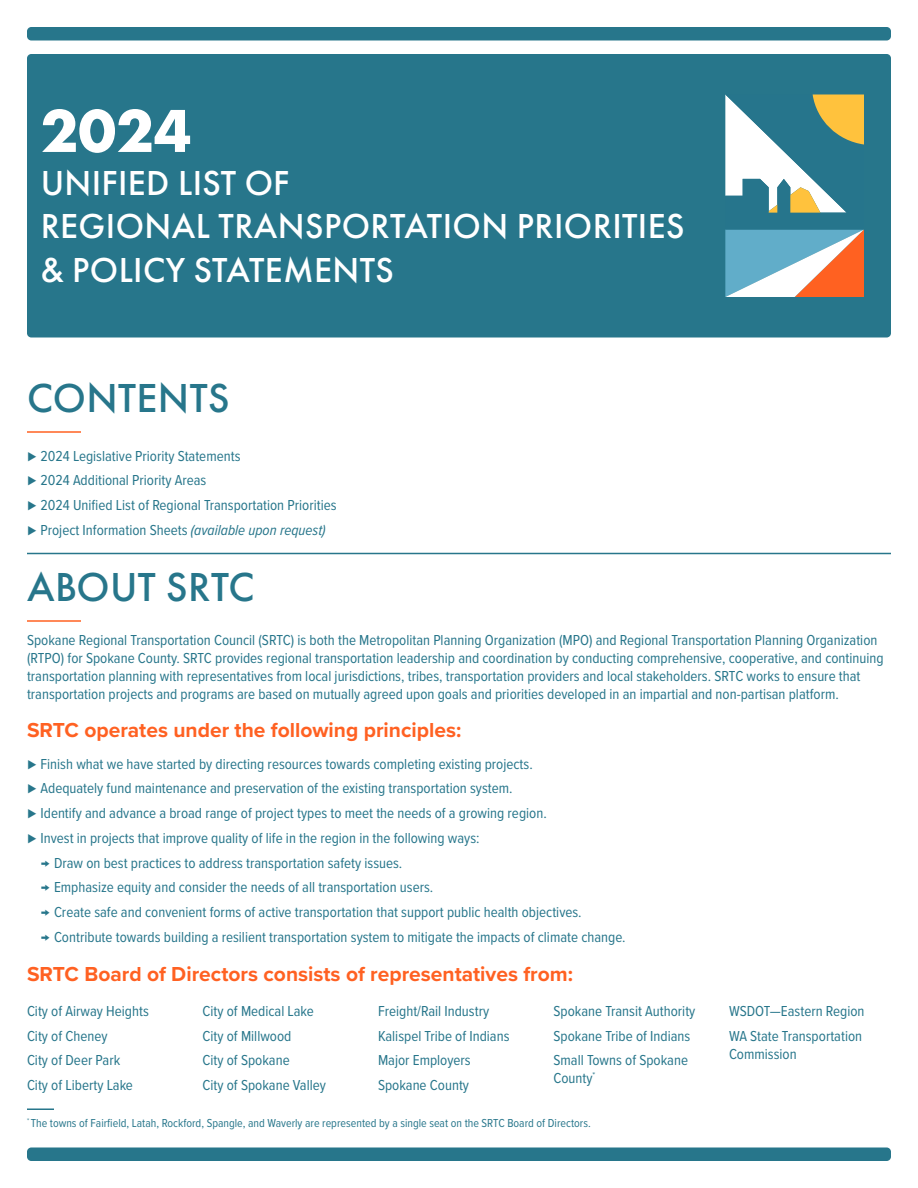
<style>
.page{position:relative;width:918px;height:1188px;background:#fff}
.page>*{position:absolute;margin:0;border:0;box-sizing:border-box;transform-origin:0 0}
.ULRTP_Title{font:700 63px "Futura PT";color:#fff}
.ULRTP_Header_-_1{font:500 42px "Futura PT";letter-spacing:.01em;color:#27768b}
.ULRTP_Title-2{font:500 36px "Futura PT";letter-spacing:.01em;color:#fff}
.Leg_Priority_-_Header{font:700 21px "Proxima Nova";color:#ff6122}
.Bullets_-_Small{font:15px/18px "Proxima Nova Cond";color:#27768b}
.t1{font:12px "Proxima Nova Cond";color:#27768b}
.s1{font-weight:700;font-style:italic}
.s2{font-style:italic}
</style>
<div class="page">
<div style="left:27px;top:1148px;width:864px;height:13px;background:#27768b;border-radius:4px"></div>
<div style="left:27px;top:27px;width:864px;height:13px;background:#27768b;border-radius:4px"></div>
<hr style="left:27px;top:553px;width:864px;height:1px;background:#27768b">
<hr style="left:27px;top:1108px;width:27px;height:2px;background:#27768b">
<hr style="left:27px;top:431px;width:54px;height:2px;background:#ff6122">
<hr style="left:27px;top:620px;width:54px;height:2px;background:#ff6122">
<div style="left:27px;top:54px;width:864px;height:284px;background:#27768b;border-radius:4px"></div>
<svg style="left:725px;top:94px;width:139px;height:203px"></svg>
<p class="ULRTP_Title" style="left:40px;top:90px;width:153px">2024</p>
<p class="ULRTP_Title-2" style="left:41px;top:162px;width:250px">UNIFIED LIST OF</p>
<p class="ULRTP_Title-2" style="left:41px;top:205px;width:645px">REGIONAL TRANSPORTATION PRIORITIES</p>
<p class="ULRTP_Title-2" style="left:40px;top:248px;width:355px">&amp; POLICY STATEMENTS</p>
<p class="ULRTP_Header_-_1" style="left:27px;top:373px;width:204px">CONTENTS</p>
<p class="Bullets_-_Small" style="left:27px;top:446px;width:215px"><span class="s1">⊲</span> 2024 Legislative Priority Statements</p>
<p class="Bullets_-_Small" style="left:27px;top:471px;width:181px"><span class="s1">⊲</span> 2024 Additional Priority Areas</p>
<p class="Bullets_-_Small" style="left:27px;top:496px;width:311px"><span class="s1">⊲</span> 2024 Unified List of Regional Transportation Priorities</p>
<p class="Bullets_-_Small" style="left:27px;top:520px;width:300px"><span class="s1">⊲</span> Project Information Sheets <span class="s2">(available upon request)</span></p>
<p class="ULRTP_Header_-_1" style="left:27px;top:562px;width:229px">ABOUT SRTC</p>
<p class="Bullets_-_Small" style="left:27px;top:630px;width:858px">Spokane Regional Transportation Council (SRTC) is both the Metropolitan Planning Organization (MPO) and Regional Transportation Planning Organization (RTPO) for Spokane County. SRTC provides regional transportation leadership and coordination by conducting comprehensive, cooperative, and continuing transportation planning with representatives from local jurisdictions, tribes, transportation providers and local stakeholders. SRTC works to ensure that transportation projects and programs are based on mutually agreed upon goals and priorities developed in an impartial and non-partisan platform.</p>
<p class="Leg_Priority_-_Header" style="left:27px;top:715px;width:436px">SRTC operates under the following principles:</p>
<p class="Bullets_-_Small" style="left:27px;top:754px;width:507px"><span class="s1">⊲</span> Finish what we have started by directing resources towards completing existing projects.</p>
<p class="Bullets_-_Small" style="left:27px;top:779px;width:487px"><span class="s1">⊲</span> Adequately fund maintenance and preservation of the existing transportation system.</p>
<p class="Bullets_-_Small" style="left:27px;top:804px;width:521px"><span class="s1">⊲</span> Identify and advance a broad range of project types to meet the needs of a growing region.</p>
<p class="Bullets_-_Small" style="left:27px;top:828px;width:454px"><span class="s1">⊲</span> Invest in projects that improve quality of life in the region in the following ways:</p>
<p class="Bullets_-_Small" style="left:40px;top:853px;width:363px"><span class="s1">→</span> Draw on best practices to address transportation safety issues.</p>
<p class="Bullets_-_Small" style="left:40px;top:878px;width:394px"><span class="s1">→</span> Emphasize equity and consider the needs of all transportation users.</p>
<p class="Bullets_-_Small" style="left:40px;top:903px;width:543px"><span class="s1">→</span> Create safe and convenient forms of active transportation that support public health objectives.</p>
<p class="Bullets_-_Small" style="left:40px;top:927px;width:587px"><span class="s1">→</span> Contribute towards building a resilient transportation system to mitigate the impacts of climate change.</p>
<p class="Leg_Priority_-_Header" style="left:27px;top:958px;width:548px">SRTC Board of Directors consists of representatives from:</p>
<p class="Bullets_-_Small" style="left:27px;top:1001px;width:123px">City of Airway Heights</p>
<p class="Bullets_-_Small" style="left:27px;top:1026px;width:82px">City of Cheney</p>
<p class="Bullets_-_Small" style="left:27px;top:1051px;width:95px">City of Deer Park</p>
<p class="Bullets_-_Small" style="left:27px;top:1075px;width:107px">City of Liberty Lake</p>
<p class="t1" style="left:27px;top:1114px;width:565px"><sup>*</sup> The towns of Fairfield, Latah, Rockford, Spangle, and Waverly are represented by a single seat on the SRTC Board of Directors.</p>
<p class="Bullets_-_Small" style="left:378px;top:1001px;width:113px">Freight/Rail Industry</p>
<p class="Bullets_-_Small" style="left:378px;top:1026px;width:133px">Kalispel Tribe of Indians</p>
<p class="Bullets_-_Small" style="left:378px;top:1051px;width:94px">Major Employers</p>
<p class="Bullets_-_Small" style="left:378px;top:1075px;width:93px">Spokane County</p>
<p class="Bullets_-_Small" style="left:202px;top:1001px;width:113px">City of Medical Lake</p>
<p class="Bullets_-_Small" style="left:202px;top:1026px;width:90px">City of Millwood</p>
<p class="Bullets_-_Small" style="left:202px;top:1051px;width:89px">City of Spokane</p>
<p class="Bullets_-_Small" style="left:202px;top:1075px;width:125px">City of Spokane Valley</p>
<p class="Bullets_-_Small" style="left:554px;top:1001px;width:143px">Spokane Transit Authority</p>
<p class="Bullets_-_Small" style="left:554px;top:1026px;width:138px">Spokane Tribe of Indians</p>
<p class="Bullets_-_Small" style="left:554px;top:1051px;width:136px">Small Towns of Spokane<br>County<sup>*</sup></p>
<p class="Bullets_-_Small" style="left:729px;top:1001px;width:137px">WSDOT—Eastern Region</p>
<p class="Bullets_-_Small" style="left:729px;top:1026px;width:135px">WA State Transportation<br>Commission</p>
</div>
